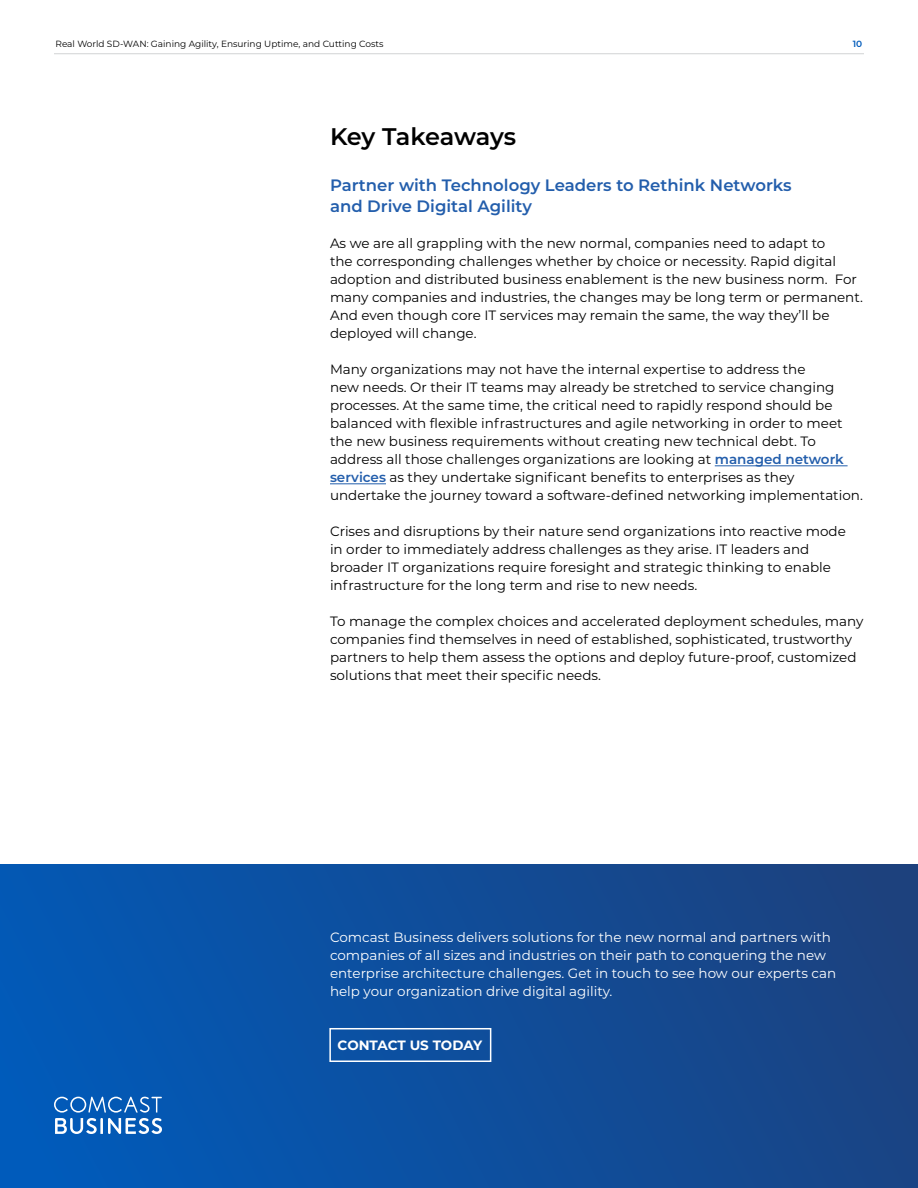
<style>
.page{position:relative;width:918px;height:1188px;background:#fff}
.page>*{position:absolute;margin:0;border:0;box-sizing:border-box;transform-origin:0 0}
.t1{font:600 24px "Montserrat";letter-spacing:-.015em;color:#000}
.t2{font:600 16.5px/21px "Montserrat";color:#235eac}
.t3{font:13.5px/18px "Montserrat";color:#000}
.t4{font:13.5px/18px "Montserrat";color:#fff}
.t5{font:700 13.5px "Montserrat";letter-spacing:-.01em;color:#fff}
.t6{font:9px "Montserrat";color:#000}
.t7{font:600 9px "Montserrat";color:#005bbb}
.s1{font-weight:600;color:#235eac}
</style>
<div class="page">
<div style="left:0;top:864px;width:918px;height:324px;background:linear-gradient(to right,#015ab9,#1c4280)"></div>
<hr style="left:54px;top:53px;width:810px;height:1px;background:#d1d3d4">
<svg style="left:54px;top:1097px;width:108px;height:37px"></svg>
<hr style="left:715px;top:465px;width:133px;height:1px;background:#235eac">
<hr style="left:330px;top:483px;width:56px;height:1px;background:#235eac">
<div style="left:329px;top:1028px;width:162px;height:34px;border:2px solid #fff"></div>
<p class="t6" style="left:56px;top:38px;width:330px">Real World SD-WAN: Gaining Agility, Ensuring Uptime, and Cutting Costs</p>
<p class="t7" style="left:853px;top:38px;width:11px">10</p>
<h1 class="t1" style="left:330px;top:119px;width:188px">Key Takeaways</h1>
<p class="t2" style="left:330px;top:174px;width:463px">Partner with Technology Leaders to Rethink Networks and Drive Digital Agility</p>
<p class="t3" style="left:330px;top:234px;width:534px">As we are all grappling with the new normal, companies need to adapt to<br>the corresponding challenges whether by choice or necessity. Rapid digital adoption and distributed business enablement is the new business norm. For many companies and industries, the changes may be long term or permanent.<br>And even though core IT services may remain the same, the way they’ll be deployed will change.</p>
<p class="t3" style="left:330px;top:360px;width:534px">Many organizations may not have the internal expertise to address the<br>new needs. Or their IT teams may already be stretched to service changing processes. At the same time, the critical need to rapidly respond should be balanced with flexible infrastructures and agile networking in order to meet the new business requirements without creating new technical debt. To address all those challenges organizations are looking at <span class="s1">managed network services</span> as they undertake significant benefits to enterprises as they undertake the journey toward a software-defined networking implementation.</p>
<p class="t3" style="left:330px;top:522px;width:517px">Crises and disruptions by their nature send organizations into reactive mode in order to immediately address challenges as they arise. IT leaders and broader IT organizations require foresight and strategic thinking to enable infrastructure for the long term and rise to new needs.</p>
<p class="t3" style="left:330px;top:612px;width:535px">To manage the complex choices and accelerated deployment schedules, many companies find themselves in need of established, sophisticated, trustworthy partners to help them assess the options and deploy future-proof, customized solutions that meet their specific needs.</p>
<p class="t4" style="left:330px;top:927px;width:508px">Comcast Business delivers solutions for the new normal and partners with companies of all sizes and industries on their path to conquering the new enterprise architecture challenges. Get in touch to see how our experts can help your organization drive digital agility.</p>
<p class="t5" style="left:338px;top:1035px;width:146px">CONTACT US TODAY</p>
</div>
